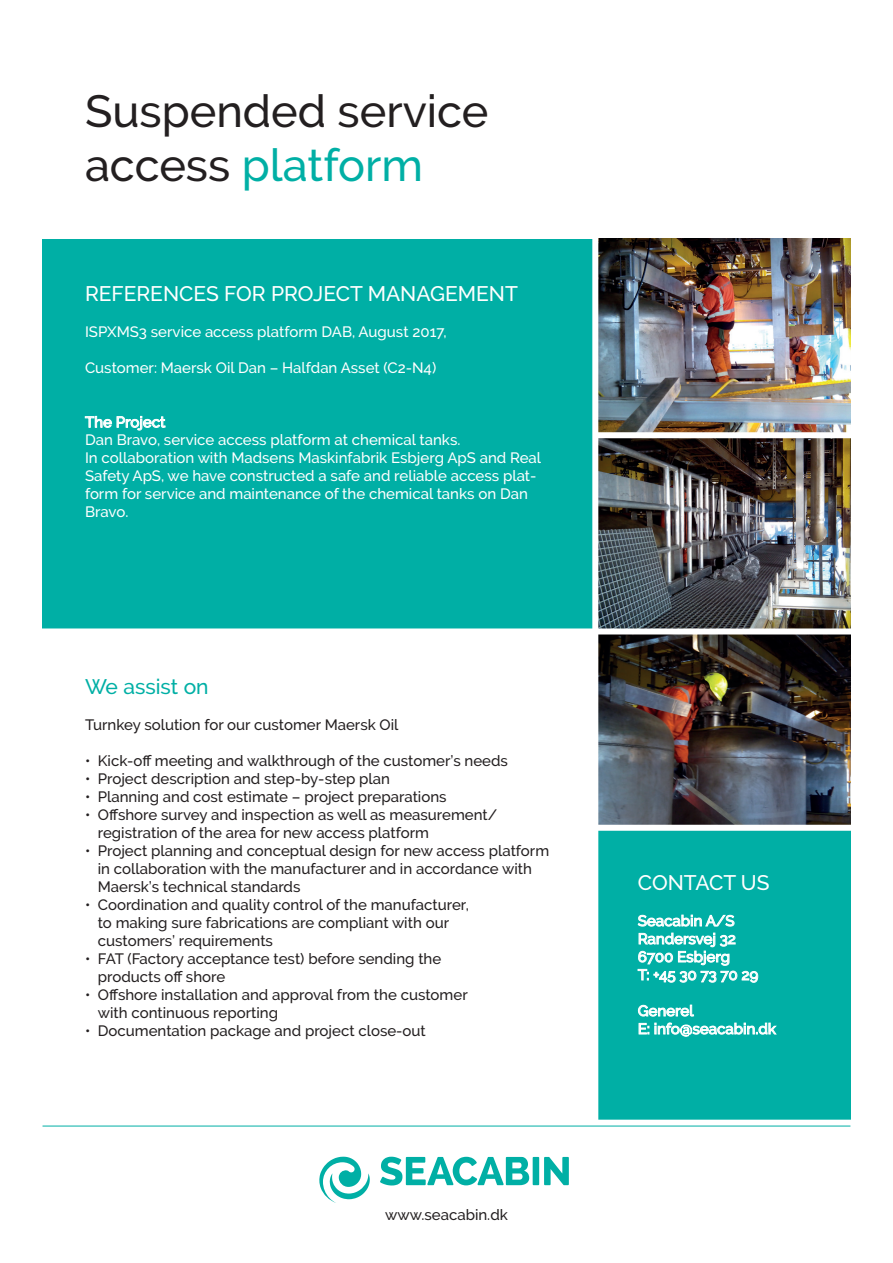
<style>
.page{position:relative;width:893px;height:1263px;background:#fff}
.page>*{position:absolute;margin:0;border:0;box-sizing:border-box;transform-origin:0 0}
.t1{font:500 45px/54px "Raleway";color:#231f20}
.t2{font:500 21px "Raleway";color:#fff}
.t3{font:500 21px "Raleway";color:#00afa5}
.t4{font:500 15px/18px "Raleway";color:#231f20}
.t5{font:500 15px/18px "Raleway";color:#fff}
.s1{color:#00afa5}
</style>
<div class="page">
<div style="left:43px;top:239px;width:807px;height:392px;background:#00afa5"></div>
<svg style="left:85px;top:416px;width:80px;height:14px"></svg>
<svg style="left:380px;top:1157px;width:149px;height:28px"></svg>
<div style="left:533px;top:1157px;width:6px;height:28px;background:#00afa5"></div>
<svg style="left:544px;top:1157px;width:25px;height:28px"></svg>
<svg style="left:319px;top:1157px;width:51px;height:46px"></svg>
<img style="left:598px;top:239px;width:252px;height:586px">
<div style="left:595px;top:828px;width:255px;height:294px;background:#00afa5"></div>
<svg style="left:638px;top:915px;width:96px;height:11px"></svg>
<svg style="left:638px;top:933px;width:120px;height:49px"></svg>
<svg style="left:638px;top:1005px;width:56px;height:11px"></svg>
<svg style="left:639px;top:1023px;width:10px;height:11px"></svg>
<svg style="left:655px;top:1023px;width:121px;height:13px"></svg>
<div style="left:592px;top:236px;width:6px;height:887px;background:#fff"></div>
<div style="left:595px;top:432px;width:298px;height:6px;background:#fff"></div>
<div style="left:0;top:628px;width:893px;height:6px;background:#fff"></div>
<div style="left:595px;top:825px;width:298px;height:6px;background:#fff"></div>
<div style="left:0;top:1120px;width:893px;height:6px;background:#fff"></div>
<hr style="left:43px;top:1126px;width:807px;height:1px;background:#00afa5">
<h1 class="t1" style="left:85px;top:84px;width:405px">Suspended service access <span class="s1">platform</span></h1>
<h2 class="t2" style="left:85px;top:282px;width:434px">REFERENCES FOR PROJECT MANAGEMENT</h2>
<p class="t5" style="left:85px;top:323px;width:363px">ISPXMS3 service access platform DAB, August 2017,</p>
<p class="t5" style="left:85px;top:359px;width:353px">Customer: Maersk Oil Dan – Halfdan Asset (C2-N4)</p>
<p class="t5" style="left:85px;top:413px;width:458px">The Project<br>Dan Bravo, service access platform at chemical tanks.<br>In collaboration with Madsens Maskinfabrik Esbjerg ApS and Real Safety ApS, we have constructed a safe and reliable access plat&shy;form for service and maintenance of the chemical tanks on Dan Bravo.</p>
<h2 class="t3" style="left:85px;top:674px;width:125px">We assist on</h2>
<p class="t4" style="left:85px;top:715px;width:315px">Turnkey solution for our customer Maersk Oil</p>
<p class="t4" style="left:85px;top:751px;width:424px">• Kick-off meeting and walkthrough of the customer’s needs</p>
<p class="t4" style="left:85px;top:769px;width:306px">• Project description and step-by-step plan</p>
<p class="t4" style="left:85px;top:787px;width:363px">• Planning and cost estimate – project preparations</p>
<p class="t4" style="left:98px;top:805px;width:401px;text-indent:-13px">• Offshore survey and inspection as well as measurement/ registration of the area for new access platform</p>
<p class="t4" style="left:98px;top:841px;width:453px;text-indent:-13px">• Project planning and conceptual design for new access platform in collaboration with the manufacturer and in accordance with<br>Maersk’s technical standards</p>
<p class="t4" style="left:98px;top:895px;width:373px;text-indent:-13px">• Coordination and quality control of the manufacturer, to making sure fabrications are compliant with our customers’ requirements</p>
<p class="t4" style="left:98px;top:949px;width:345px;text-indent:-13px">• FAT (Factory acceptance test) before sending the products off shore</p>
<p class="t4" style="left:98px;top:985px;width:371px;text-indent:-13px">• Offshore installation and approval from the customer with continuous reporting</p>
<p class="t4" style="left:85px;top:1021px;width:342px">• Documentation package and project close-out</p>
<p class="t4" style="left:385px;top:1206px;width:124px">www.seacabin.dk</p>
<h2 class="t2" style="left:638px;top:870px;width:133px">CONTACT US</h2>
<p class="t5" style="left:638px;top:912px;width:122px">Seacabin A/S<br>Randersvej 32<br>6700 Esbjerg<br>T: +45 30 73 70 29</p>
<p class="t5" style="left:638px;top:1002px;width:140px">Generel<br>E: info@seacabin.dk</p>
</div>
